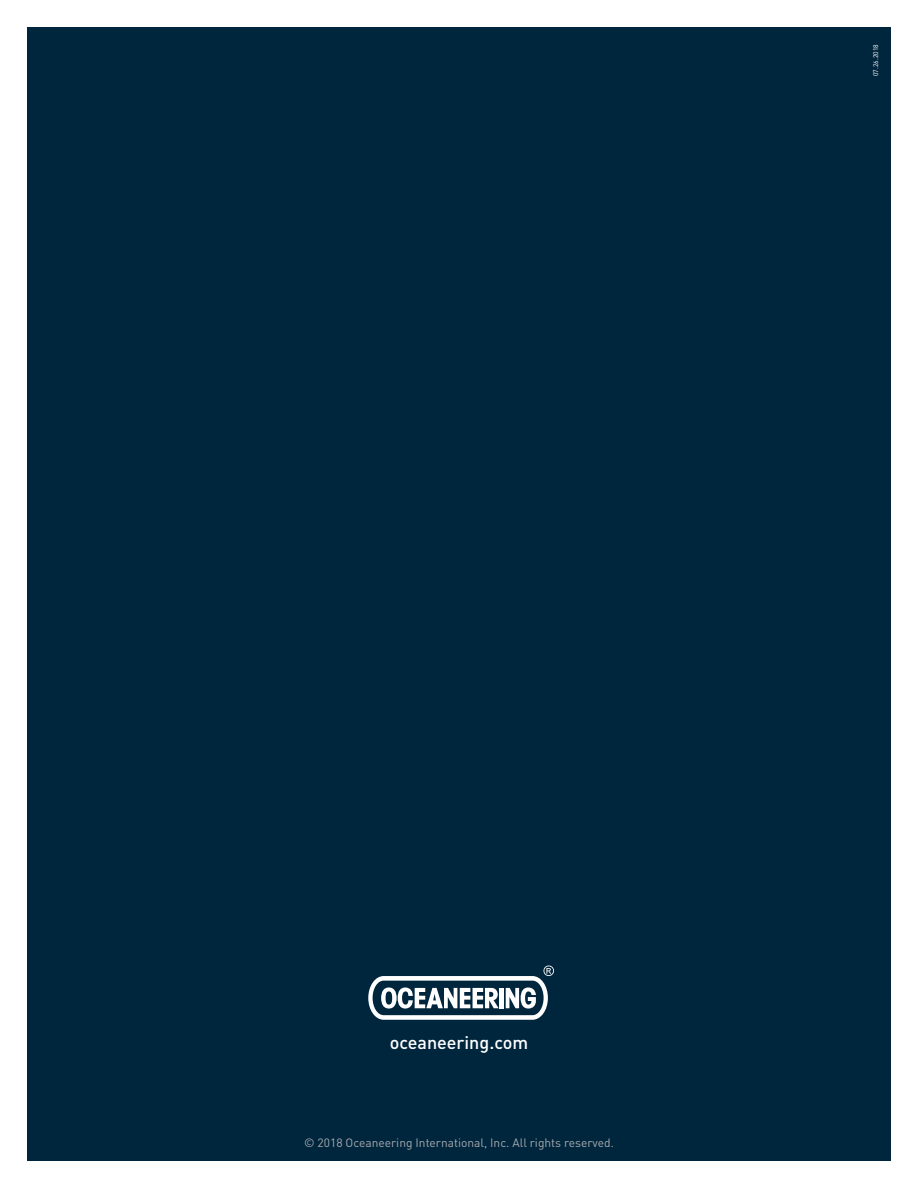
<style>
.page{position:relative;width:918px;height:1188px;background:#fff}
.page>*{position:absolute;margin:0;border:0;box-sizing:border-box;transform-origin:0 0}
.t1{font:500 18px "DIN";color:#fff}
.t2{font:12px "DIN";color:#a8a9ad}
.t3{font:6.75px "DIN";color:#fff}
</style>
<div class="page">
<div style="left:27px;top:27px;width:864px;height:1134px;background:#00263e"></div>
<svg style="left:368px;top:966px;width:186px;height:54px"></svg>
<hr style="left:500px;top:988px;width:4px;height:20px;background:#fff">
<p class="t3" style="left:871px;top:76px;width:33px;rotate:-90deg">07.26.2018</p>
<h1 class="t1" style="left:390px;top:1031px;width:140px">oceaneering.com</h1>
<p class="t2" style="left:304px;top:1135px;width:311px">© 2018 Oceaneering International, Inc. All rights reserved.</p>
</div>
